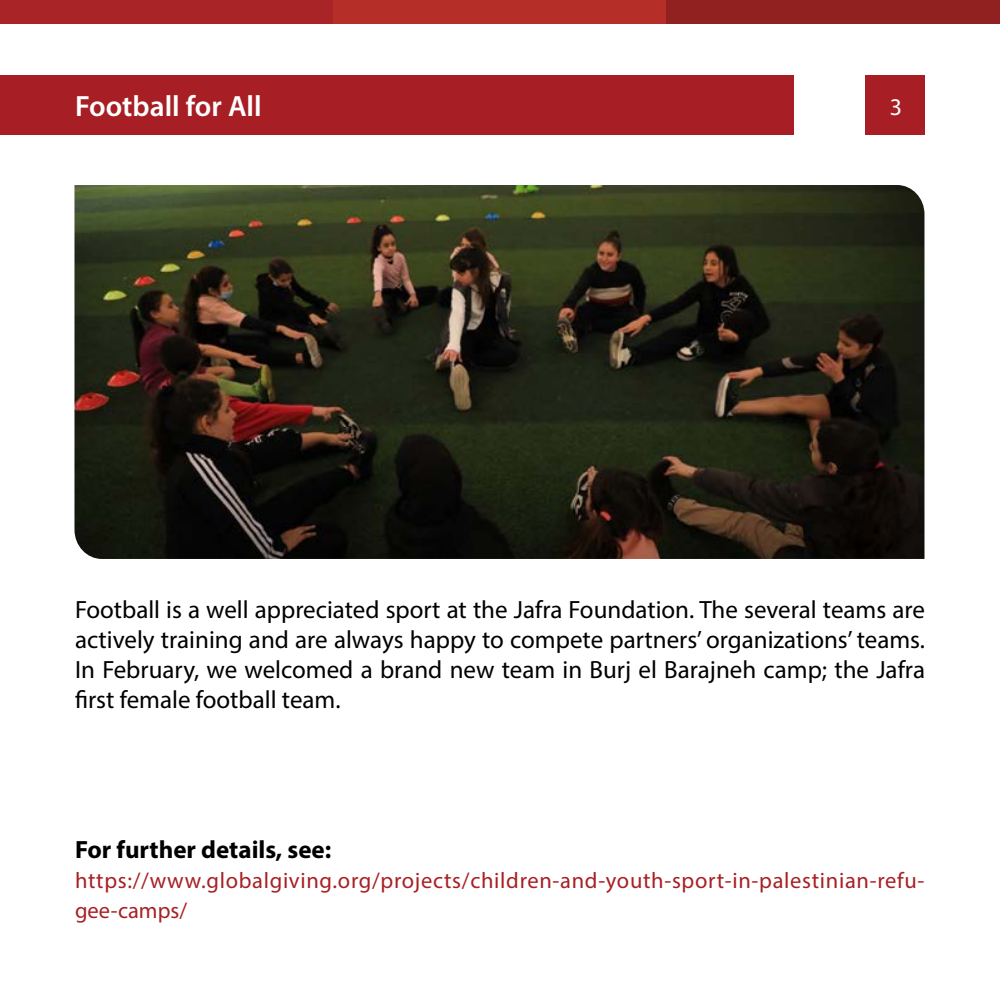
<style>
.page{position:relative;width:1000px;height:1000px;background:#fff}
.page>*{position:absolute;margin:0;border:0;box-sizing:border-box;transform-origin:0 0}
.t1{font:600 29.38px "Myriad Pro";color:#fff}
.t2{font:25px/30px "Myriad Pro";color:#000;text-align:justify}
.t3{font:700 25px "Myriad Pro";color:#000}
.t4{font:24px "Myriad Pro";color:#fff}
.t5{font:22.5px "Myriad Pro";letter-spacing:.03em;color:#a82024}
.t6{font:22.5px "Myriad Pro";color:#a82024}
</style>
<div class="page">
<div style="left:0;top:75px;width:794px;height:60px;background:#a71f24"></div>
<div style="left:865px;top:75px;width:60px;height:60px;background:#a71f24"></div>
<div style="left:0;top:0;width:333px;height:24px;background:#a92426"></div>
<div style="left:333px;top:0;width:334px;height:24px;background:#b62e28"></div>
<div style="left:667px;top:0;width:333px;height:24px;background:#902120"></div>
<img style="left:74px;top:185px;width:850px;height:374px">
<p class="t1" style="left:75px;top:87px;width:188px">Football for All</p>
<p class="t4" style="left:890px;top:92px;width:14px">3</p>
<p class="t2" style="left:75px;top:594px;width:852px">Football is a well appreciated sport at the Jafra Foundation. The several teams are actively training and are always happy to compete partners’ organizations’ teams.<br>In February, we welcomed a brand new team in Burj el Barajneh camp; the Jafra first female football team.</p>
<p class="t3" style="left:75px;top:833px;width:258px">For further details, see:</p>
<p class="t5" style="left:75px;top:867px;width:851px">https://www.globalgiving.org/projects/children-and-youth-sport-in-palestinian-refu-</p>
<p class="t6" style="left:75px;top:897px;width:114px">gee-camps/</p>
</div>
